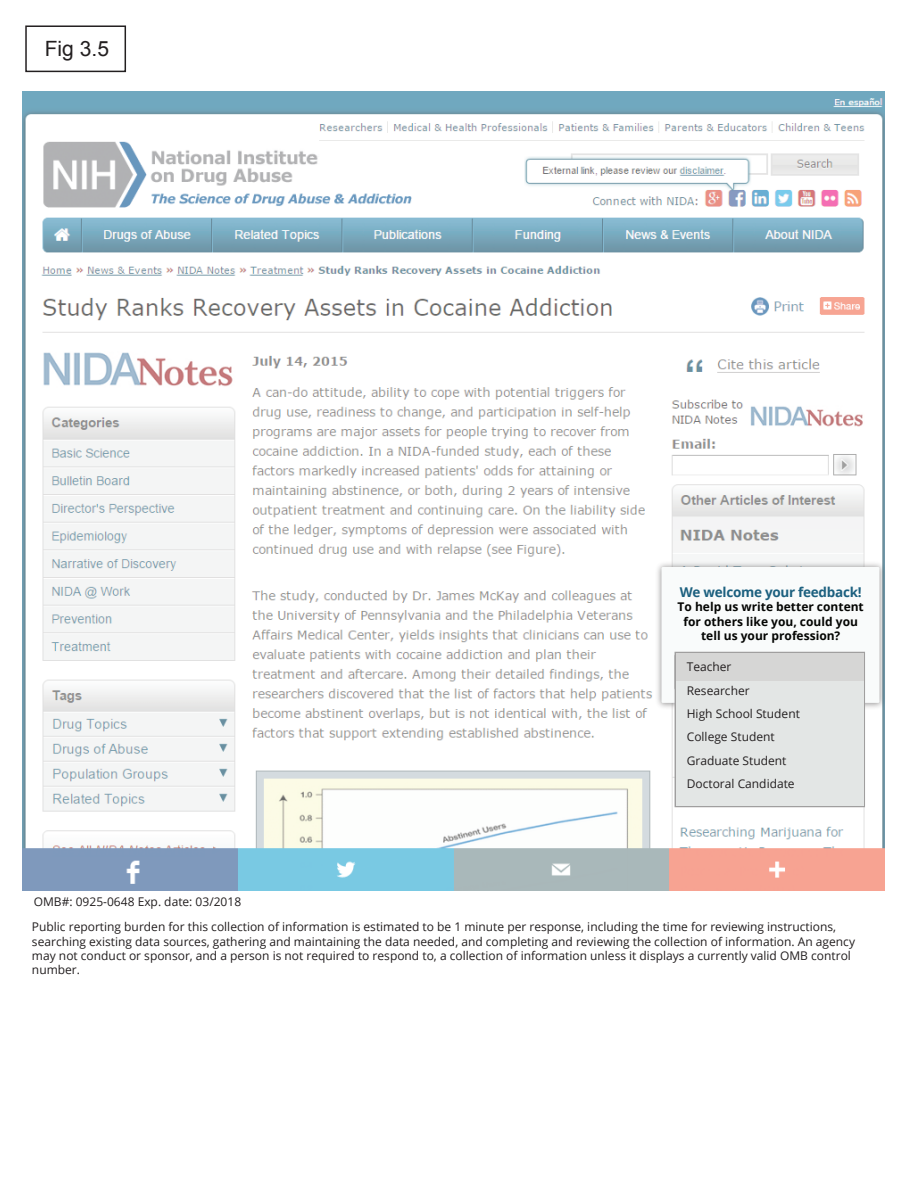
<style>
.page{position:relative;width:918px;height:1188px;background:#fff}
.page>*{position:absolute;margin:0;border:0;box-sizing:border-box;transform-origin:0 0}
.t1{font:21px "Arial";color:#231f20}
.t2{font:700 13.5px "Open Sans";letter-spacing:-.02em;color:#1c607f}
.t3{font:12px/14.4px "Open Sans";color:#221e1f}
.t4{font:12px/23.4px "Open Sans";color:#231f20}
.t5{font:700 12px/14.4px "Open Sans";color:#040503;text-align:center}
</style>
<div class="page">
<div style="left:25px;top:25px;width:101px;height:47px;background:#fff;border:2px solid #231f20"></div>
<img style="left:23px;top:92px;width:862px;height:799px">
<img style="left:653px;top:558px;width:232px;height:154px">
<div style="left:662px;top:567px;width:217px;height:136px;background:#f9fbfb"></div>
<svg style="left:675px;top:652px;width:190px;height:155px"></svg>
<div style="left:676px;top:653px;width:187px;height:153px;background:#e3e6e5"></div>
<div style="left:676px;top:653px;width:187px;height:28px;background:#d6d6d5"></div>
<h1 class="t1" style="left:45px;top:34px;width:66px">Fig 3.5</h1>
<p class="t3" style="left:34px;top:894px;width:209px">OMB#: 0925-0648 Exp. date: 03/2018</p>
<p class="t2" style="left:680px;top:582px;width:183px">We welcome your feedback!</p>
<p class="t5" style="left:678px;top:599px;width:188px">To help us write better content for others like you, could you tell us your profession?</p>
<p class="t4" style="left:687px;top:655px;width:115px">Teacher<br>Researcher<br>High School Student<br>College Student<br>Graduate Student<br>Doctoral Candidate</p>
<p class="t3" style="left:32px;top:919px;width:825px">Public reporting burden for this collection of information is estimated to be 1 minute per response, including the time for reviewing instructions, searching existing data sources, gathering and maintaining the data needed, and completing and reviewing the collection of information. An agency may not conduct or sponsor, and a person is not required to respond to, a collection of information unless it displays a currently valid OMB control number.</p>
</div>
